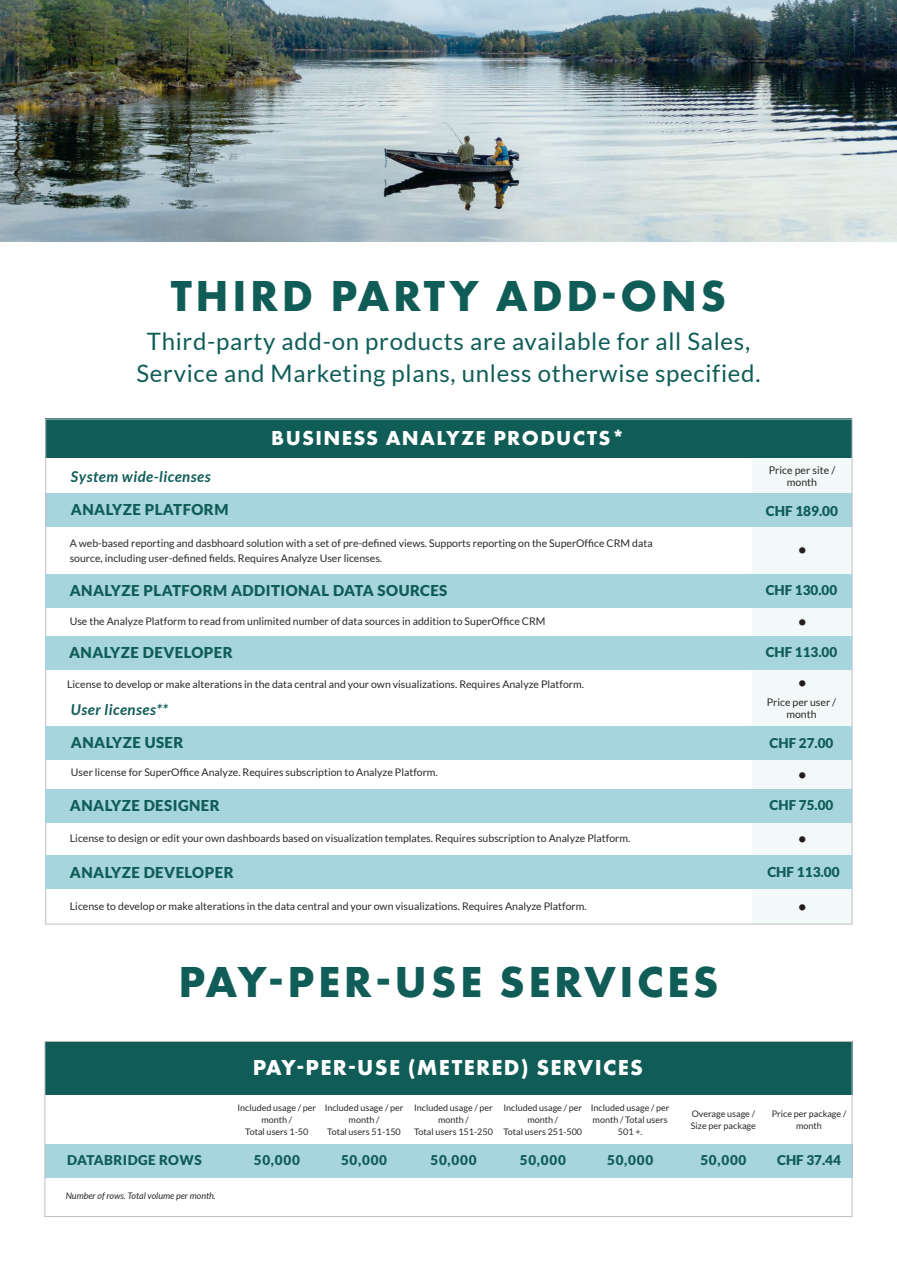
<style>
.page{position:relative;width:897px;height:1264px;background:#fff}
.page>*{position:absolute;margin:0;border:0;box-sizing:border-box;transform-origin:0 0}
.t1{font:700 45px "Futura PT";letter-spacing:.08em;color:#105d58}
.t2{font:24px "Lato";letter-spacing:.03em;color:#105d58}
.t3{font:700 22.5px "Futura PT";letter-spacing:.06em;color:#fff}
.t4{font:700 22.5px "Futura PT";color:#231f20}
.t5{font:700 21px "Futura PT";letter-spacing:.065em;color:#fff}
.t6{font:900 15px "Lato";letter-spacing:.03em;color:#105d58}
.t7{font:italic 700 15px "Lato";letter-spacing:.03em;color:#105d58}
.t8{font:900 13.65px "Lato";color:#105d58}
.t9{font:900 13.5px "Lato";letter-spacing:.015em;color:#105d58}
.t10{font:10.65px "Lato";color:#292928}
.t11{font:10.5px/15px "Lato";color:#292928}
.t12{font:9px/12px "Lato";color:#292928;text-align:center}
.t13{font:italic 9px "Lato";color:#292928}
</style>
<div class="page">
<div style="left:45px;top:1144px;width:807px;height:33px;background:#a7d5de"></div>
<div style="left:45px;top:1041px;width:807px;height:53px;background:#105d58"></div>
<div style="left:45px;top:1041px;width:807px;height:175px;border:1px solid #bcbdc0"></div>
<img style="left:0;top:0;width:896px;height:242px">
<div style="left:751px;top:458px;width:99px;height:464px;background:#f3f8f8"></div>
<div style="left:46px;top:493px;width:806px;height:33px;background:#a7d5de"></div>
<div style="left:46px;top:419px;width:806px;height:39px;background:#105d58"></div>
<div style="left:46px;top:574px;width:806px;height:33px;background:#a7d5de"></div>
<div style="left:46px;top:636px;width:806px;height:33px;background:#a7d5de"></div>
<div style="left:46px;top:726px;width:806px;height:33px;background:#a7d5de"></div>
<div style="left:46px;top:789px;width:806px;height:33px;background:#a7d5de"></div>
<div style="left:46px;top:856px;width:806px;height:33px;background:#a7d5de"></div>
<p class="t1" style="left:171px;top:267px;width:557px">THIRD PARTY ADD-ONS</p>
<p class="t2" style="left:147px;top:328px;width:604px">Third-party add-on products are available for all Sales,</p>
<p class="t2" style="left:136px;top:359px;width:625px">Service and Marketing plans, unless otherwise specified.</p>
<p class="t7" style="left:71px;top:467px;width:141px">System wide-licenses</p>
<p class="t6" style="left:71px;top:500px;width:159px">ANALYZE PLATFORM</p>
<p class="t5" style="left:271px;top:424px;width:355px">BUSINESS ANALYZE PRODUCTS*</p>
<p class="t11" style="left:70px;top:535px;width:584px">A web-based reporting and dasbhoard solution with a set of pre-defined views. Supports reporting on the SuperOffice CRM data source, including user-defined fields. Requires Analyze User licenses.</p>
<p class="t10" style="left:768px;top:464px;width:68px">Price per site /</p>
<p class="t10" style="left:786px;top:476px;width:32px">month</p>
<p class="t8" style="left:765px;top:503px;width:74px">CHF 189.00</p>
<p class="t4" style="left:791px;top:536px;width:24px">•</p>
<p class="t6" style="left:70px;top:581px;width:379px">ANALYZE PLATFORM ADDITIONAL DATA SOURCES</p>
<p class="t9" style="left:765px;top:582px;width:73px">CHF 130.00</p>
<p class="t11" style="left:70px;top:614px;width:477px">Use the Analyze Platform to read from unlimited number of data sources in addition to SuperOffice CRM</p>
<p class="t6" style="left:69px;top:644px;width:165px">ANALYZE DEVELOPER</p>
<p class="t11" style="left:67px;top:676px;width:518px">License to develop or make alterations in the data central and your own visualizations. Requires Analyze Platform.</p>
<p class="t7" style="left:71px;top:700px;width:98px">User licenses**</p>
<p class="t6" style="left:71px;top:733px;width:114px">ANALYZE USER</p>
<p class="t11" style="left:71px;top:765px;width:368px">User license for SuperOffice Analyze. Requires subscription to Analyze Platform.</p>
<p class="t6" style="left:70px;top:797px;width:151px">ANALYZE DESIGNER</p>
<p class="t11" style="left:70px;top:831px;width:561px">License to design or edit your own dashboards based on visualization templates. Requires subscription to Analyze Platform.</p>
<p class="t6" style="left:70px;top:863px;width:165px">ANALYZE DEVELOPER</p>
<p class="t11" style="left:70px;top:899px;width:518px">License to develop or make alterations in the data central and your own visualizations. Requires Analyze Platform.</p>
<p class="t1" style="left:178px;top:953px;width:541px">PAY-PER-USE SERVICES</p>
<p class="t4" style="left:791px;top:608px;width:24px">•</p>
<p class="t9" style="left:765px;top:644px;width:73px">CHF 113.00</p>
<p class="t4" style="left:791px;top:668px;width:24px">•</p>
<p class="t11" style="left:766px;top:696px;width:71px;line-height:12px;text-align:center">Price per user / month</p>
<p class="t9" style="left:769px;top:735px;width:65px">CHF 27.00</p>
<p class="t4" style="left:791px;top:761px;width:24px">•</p>
<p class="t9" style="left:769px;top:797px;width:65px">CHF 75.00</p>
<p class="t4" style="left:791px;top:825px;width:24px">•</p>
<p class="t8" style="left:767px;top:864px;width:74px">CHF 113.00</p>
<p class="t4" style="left:791px;top:893px;width:24px">•</p>
<p class="t9" style="left:67px;top:1152px;width:136px">DATABRIDGE ROWS</p>
<p class="t13" style="left:66px;top:1191px;width:152px">Number of rows. Total volume per month.</p>
<p class="t3" style="left:253px;top:1053px;width:391px">PAY-PER-USE (METERED) SERVICES</p>
<p class="t12" style="left:237px;top:1102px;width:80px">Included usage / per month /</p>
<p class="t12" style="left:245px;top:1126px;width:65px">Total users 1-50</p>
<p class="t9" style="left:254px;top:1152px;width:48px">50,000</p>
<p class="t12" style="left:324px;top:1102px;width:80px">Included usage / per month /</p>
<p class="t12" style="left:327px;top:1126px;width:75px">Total users 51-150</p>
<p class="t9" style="left:341px;top:1152px;width:48px">50,000</p>
<p class="t12" style="left:414px;top:1102px;width:80px">Included usage / per month /</p>
<p class="t12" style="left:414px;top:1126px;width:80px">Total users 151-250</p>
<p class="t9" style="left:430px;top:1152px;width:48px">50,000</p>
<p class="t12" style="left:503px;top:1102px;width:80px">Included usage / per month /</p>
<p class="t12" style="left:503px;top:1126px;width:80px">Total users 251-500</p>
<p class="t9" style="left:519px;top:1152px;width:48px">50,000</p>
<p class="t12" style="left:590px;top:1102px;width:80px">Included usage / per month / Total users<br>501 +.</p>
<p class="t9" style="left:607px;top:1152px;width:48px">50,000</p>
<p class="t12" style="left:691px;top:1108px;width:65px">Overage usage /</p>
<p class="t12" style="left:690px;top:1120px;width:67px">Size per package</p>
<p class="t9" style="left:700px;top:1152px;width:48px">50,000</p>
<p class="t12" style="left:771px;top:1108px;width:76px">Price per package / month</p>
<p class="t9" style="left:777px;top:1152px;width:65px">CHF 37.44</p>
</div>
